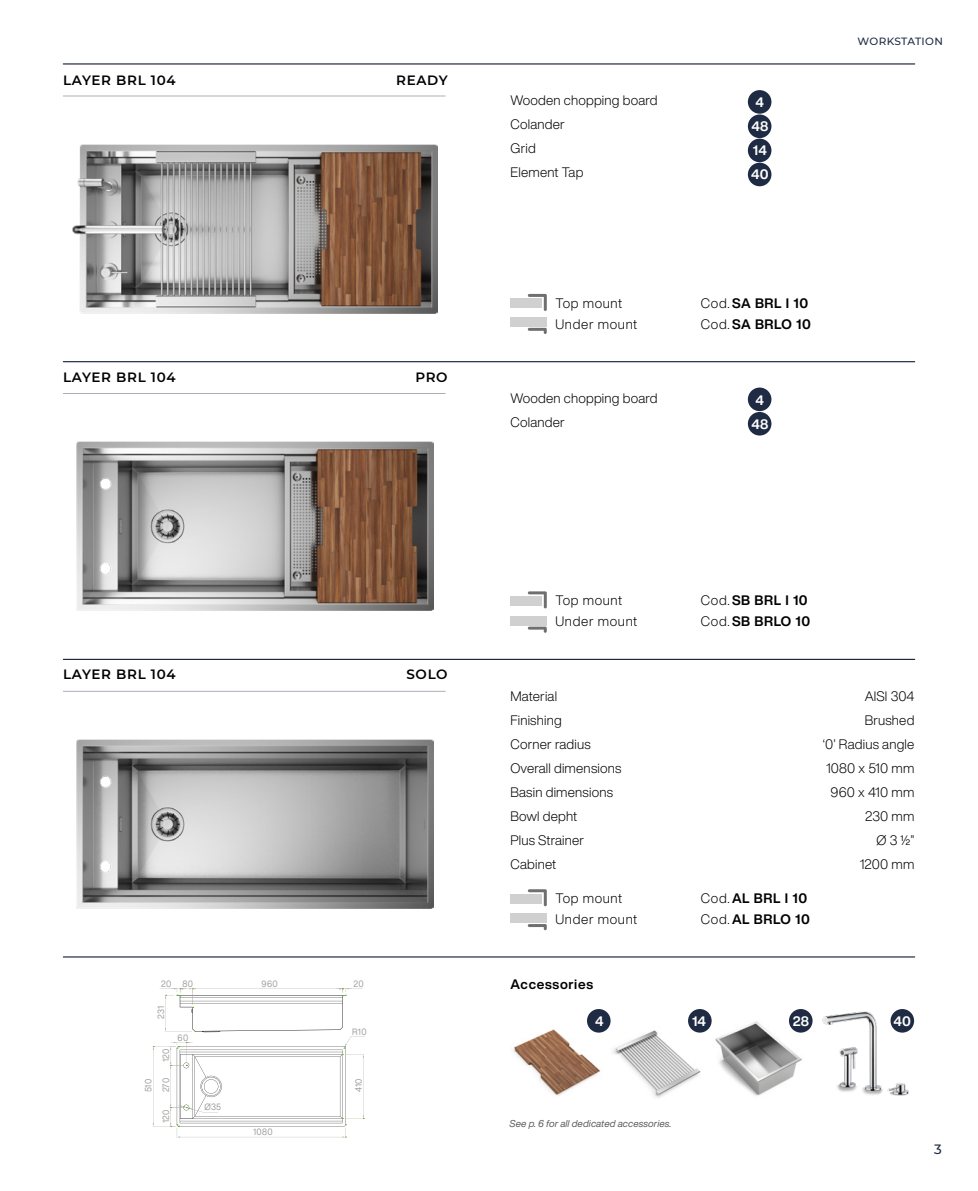
<style>
.page{position:relative;width:978px;height:1191px;background:#fff}
.page>*{position:absolute;margin:0;border:0;box-sizing:border-box;transform-origin:0 0}
.t1{font:300 13.5px/24px "Helvetica Now Display";letter-spacing:.015em;color:#000}
.t2{font:700 13.5px/21px "Helvetica Now Display";letter-spacing:.05em;color:#000}
.t3{font:300 13.5px/21px "Helvetica Now Display";letter-spacing:.05em;color:#000}
.t4{font:600 13.5px "Montserrat";letter-spacing:.05em;color:#000}
.t5{font:700 13.5px/24.5px "Helvetica Now Display";letter-spacing:.015em;color:#fff;text-align:center}
.t6{font:500 13.5px "Montserrat";color:#1f2b43}
.t7{font:500 10.5px "Montserrat";letter-spacing:.03em;color:#1f2b43}
.t8{font:italic 9.75px "Helvetica Now Display";letter-spacing:.015em;color:#575756}
.t9{font:9px "Helvetica Now Display";letter-spacing:.04em;color:#9d9d9c;scale:.95 1}
.s1{font-weight:300}
</style>
<div class="page">
<img style="left:822px;top:1009px;width:92px;height:86px">
<img style="left:707px;top:1021px;width:99px;height:75px">
<img style="left:513px;top:1026px;width:89px;height:70px">
<img style="left:609px;top:1026px;width:95px;height:72px">
<hr style="left:63px;top:659px;width:852px;height:1px;background:#1f2b43">
<hr style="left:63px;top:956px;width:852px;height:1px;background:#1f2b43">
<hr style="left:63px;top:361px;width:852px;height:1px;background:#1f2b43">
<hr style="left:63px;top:63px;width:852px;height:2px;background:#1f2b43">
<svg style="left:63px;top:691px;width:383px;height:1px"></svg>
<svg style="left:63px;top:393px;width:383px;height:1px"></svg>
<svg style="left:63px;top:96px;width:383px;height:1px"></svg>
<div style="left:748px;top:90px;width:23px;height:24px;background:#1f2b43;border-radius:50%"></div>
<div style="left:748px;top:114px;width:23px;height:24px;background:#1f2b43;border-radius:50%"></div>
<div style="left:748px;top:139px;width:23px;height:23px;background:#1f2b43;border-radius:50%"></div>
<div style="left:748px;top:163px;width:23px;height:23px;background:#1f2b43;border-radius:50%"></div>
<div style="left:748px;top:387px;width:23px;height:24px;background:#1f2b43;border-radius:50%"></div>
<div style="left:748px;top:412px;width:23px;height:23px;background:#1f2b43;border-radius:50%"></div>
<div style="left:587px;top:1009px;width:24px;height:23px;background:#1f2b43;border-radius:50%"></div>
<div style="left:688px;top:1009px;width:24px;height:23px;background:#1f2b43;border-radius:50%"></div>
<div style="left:789px;top:1009px;width:24px;height:23px;background:#1f2b43;border-radius:50%"></div>
<div style="left:890px;top:1009px;width:24px;height:23px;background:#1f2b43;border-radius:50%"></div>
<div style="left:510px;top:298px;width:32px;height:10px;background:#d0d0d0"></div>
<svg style="left:528px;top:294px;width:19px;height:17px"></svg>
<div style="left:510px;top:596px;width:32px;height:10px;background:#d0d0d0"></div>
<svg style="left:528px;top:591px;width:19px;height:17px"></svg>
<div style="left:510px;top:894px;width:32px;height:9px;background:#d0d0d0"></div>
<svg style="left:528px;top:889px;width:19px;height:17px"></svg>
<div style="left:510px;top:317px;width:37px;height:9px;background:#d0d0d0"></div>
<svg style="left:528px;top:328px;width:19px;height:6px"></svg>
<div style="left:510px;top:615px;width:37px;height:10px;background:#d0d0d0"></div>
<svg style="left:528px;top:626px;width:19px;height:7px"></svg>
<div style="left:510px;top:913px;width:37px;height:10px;background:#d0d0d0"></div>
<svg style="left:528px;top:924px;width:19px;height:6px"></svg>
<img style="left:76px;top:442px;width:358px;height:169px">
<img style="left:73px;top:144px;width:365px;height:169px">
<img style="left:76px;top:739px;width:358px;height:169px">
<svg style="left:152px;top:988px;width:213px;height:150px"></svg>
<p class="t4" style="left:63px;top:70px;width:114px">LAYER BRL 104</p>
<p class="t4" style="left:63px;top:368px;width:114px">LAYER BRL 104</p>
<p class="t4" style="left:396px;top:70px;width:53px">READY</p>
<p class="t4" style="left:415px;top:368px;width:34px">PRO</p>
<p class="t1" style="left:510px;top:88px;width:149px">Wooden chopping board<br>Colander<br>Grid<br>Element Tap</p>
<p class="t5" style="left:751px;top:90px;width:19px">4<br>48</p>
<p class="t5" style="left:751px;top:139px;width:19px;line-height:24px;text-align:left">14<br>40</p>
<p class="t3" style="left:555px;top:292px;width:83px">Top mount<br>Under mount</p>
<p class="t2" style="left:701px;top:293px;width:112px"><span class="s1">Cod.</span>SA BRL I 10<br><span class="s1">Cod.</span>SA BRLO 10</p>
<p class="t1" style="left:510px;top:386px;width:149px">Wooden chopping board<br>Colander</p>
<p class="t5" style="left:755px;top:387px;width:10px">4</p>
<p class="t5" style="left:751px;top:412px;width:19px">48</p>
<p class="t7" style="left:857px;top:34px;width:87px">WORKSTATION</p>
<p class="t4" style="left:63px;top:665px;width:114px">LAYER BRL 104</p>
<p class="t4" style="left:406px;top:665px;width:43px">SOLO</p>
<p class="t9" style="left:161px;top:977px;width:35px">20 80</p>
<p class="t9" style="left:155px;top:1018px;width:15px;rotate:-90deg">231</p>
<p class="t9" style="left:142px;top:1092px;width:16px;rotate:-90deg">510</p>
<p class="t9" style="left:160px;top:1062px;width:16px;rotate:-90deg">120</p>
<p class="t9" style="left:160px;top:1092px;width:17px;rotate:-90deg">270</p>
<p class="t9" style="left:160px;top:1123px;width:16px;rotate:-90deg">120</p>
<p class="t9" style="left:178px;top:1031px;width:13px">60</p>
<p class="t9" style="left:204px;top:1100px;width:19px">Ø35</p>
<p class="t9" style="left:262px;top:977px;width:19px">960</p>
<p class="t9" style="left:353px;top:977px;width:12px">20</p>
<p class="t9" style="left:352px;top:1025px;width:17px">R10</p>
<p class="t9" style="left:253px;top:1126px;width:22px">1080</p>
<p class="t9" style="left:352px;top:1092px;width:16px;rotate:-90deg">410</p>
<p class="t3" style="left:555px;top:590px;width:83px">Top mount<br>Under mount</p>
<p class="t2" style="left:701px;top:590px;width:111px"><span class="s1">Cod.</span>SB BRL I 10<br><span class="s1">Cod.</span>SB BRLO 10</p>
<p class="t1" style="left:510px;top:683px;width:112px">Material<br>Finishing<br>Corner radius<br>Overall dimensions<br>Basin dimensions<br>Bowl depht<br>Plus Strainer<br>Cabinet</p>
<p class="t1" style="left:823px;top:683px;width:93px;text-align:right">AISI 304<br>Brushed<br>‘0’ Radius angle<br>1080 x 510 mm<br>960 x 410 mm<br>230 mm<br>Ø 3 ½”<br>1200 mm</p>
<p class="t3" style="left:555px;top:888px;width:83px">Top mount<br>Under mount</p>
<p class="t2" style="left:701px;top:888px;width:111px"><span class="s1">Cod.</span>AL BRL I 10<br><span class="s1">Cod.</span>AL BRLO 10</p>
<p class="t2" style="left:510px;top:973px;width:84px">Accessories</p>
<p class="t5" style="left:595px;top:1008px;width:10px">4</p>
<p class="t5" style="left:692px;top:1008px;width:15px">14</p>
<p class="t5" style="left:793px;top:1008px;width:18px">28</p>
<p class="t5" style="left:894px;top:1009px;width:19px">40</p>
<p class="t8" style="left:509px;top:1117px;width:164px">See p. 6 for all dedicated accessories.</p>
<p class="t6" style="left:934px;top:1139px;width:9px">3</p>
</div>
